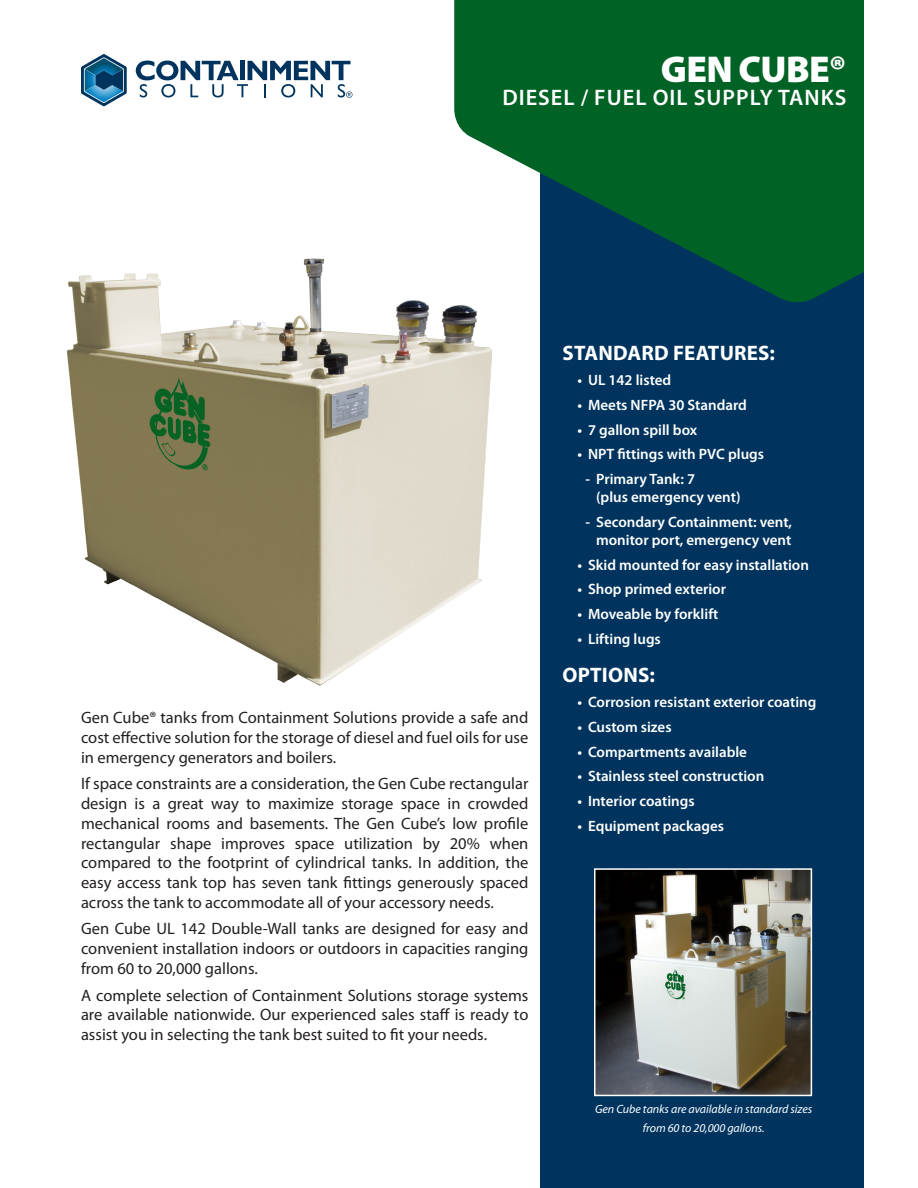
<style>
.page{position:relative;width:918px;height:1188px;background:#fff}
.page>*{position:absolute;margin:0;border:0;box-sizing:border-box;transform-origin:0 0}
.heading{font:900 37.5px "Myriad Pro";letter-spacing:-.015em;color:#fff}
.subhead{font:600 22.5px "Myriad Pro";letter-spacing:.045em;color:#fff}
.Bullet_Head{font:700 21px "Myriad Pro";letter-spacing:.01em;color:#fff}
.Body_Copy{font:16.5px/19.8px "Myriad Pro";color:#231f20;text-align:justify}
.t1{font:600 15px/18px "Myriad Pro";color:#fff}
.Image_Caption{font:italic 12px/19.5px "Myriad Pro";letter-spacing:-.005em;color:#fff;text-align:center}
</style>
<div class="page">
<div style="left:541px;top:32px;width:323px;height:1156px;background:#00345e"></div>
<svg style="left:454px;top:0;width:410px;height:307px;fill:#006224"></svg>
<svg style="left:594px;top:868px;width:219px;height:229px;background:#7d7c74"></svg>
<img style="left:67px;top:233px;width:472px;height:453px">
<svg style="left:136px;top:61px;width:216px;height:37px"></svg>
<svg style="left:81px;top:54px;width:46px;height:52px"></svg>
<p class="heading" style="left:661px;top:44px;width:187px">GEN CUBE®</p>
<p class="subhead" style="left:502px;top:83px;width:346px">DIESEL / FUEL OIL SUPPLY TANKS</p>
<p class="Body_Copy" style="left:81px;top:707px;width:449px">Gen Cube® tanks from Containment Solutions provide a safe and cost effective solution for the storage of diesel and fuel oils for use in emergency generators and boilers.</p>
<p class="Body_Copy" style="left:81px;top:773px;width:449px">If space constraints are a consideration, the Gen Cube rectangular design is a great way to maximize storage space in crowded mechanical rooms and basements. The Gen Cube’s low profile rectangular shape improves space utilization by 20% when compared to the footprint of cylindrical tanks. In addition, the easy access tank top has seven tank fittings generously spaced across the tank to accommodate all of your accessory needs.</p>
<p class="Body_Copy" style="left:81px;top:919px;width:449px">Gen Cube UL 142 Double-Wall tanks are designed for easy and convenient installation indoors or outdoors in capacities ranging from 60 to 20,000 gallons.</p>
<p class="Body_Copy" style="left:81px;top:985px;width:449px">A complete selection of Containment Solutions storage systems are available nationwide. Our experienced sales staff is ready to assist you in selecting the tank best suited to fit your needs.</p>
<p class="Bullet_Head" style="left:563px;top:340px;width:214px">STANDARD FEATURES:</p>
<p class="t1" style="left:578px;top:371px;width:95px">• UL 142 listed</p>
<p class="t1" style="left:578px;top:395px;width:171px">• Meets NFPA 30 Standard</p>
<p class="t1" style="left:578px;top:420px;width:121px">• 7 gallon spill box</p>
<p class="t1" style="left:578px;top:445px;width:188px">• NPT fittings with PVC plugs</p>
<p class="t1" style="left:596px;top:470px;width:146px;text-indent:-10px">- Primary Tank: 7<br>(plus emergency vent)</p>
<p class="t1" style="left:586px;top:512px;width:208px;text-align:right">- Secondary Containment: vent, monitor port, emergency vent</p>
<p class="t1" style="left:578px;top:555px;width:233px">• Skid mounted for easy installation</p>
<p class="t1" style="left:578px;top:580px;width:150px">• Shop primed exterior</p>
<p class="t1" style="left:578px;top:605px;width:143px">• Moveable by forklift</p>
<p class="t1" style="left:578px;top:629px;width:85px">• Lifting lugs</p>
<p class="Bullet_Head" style="left:563px;top:662px;width:94px">OPTIONS:</p>
<p class="t1" style="left:578px;top:693px;width:240px">• Corrosion resistant exterior coating</p>
<p class="t1" style="left:578px;top:717px;width:96px">• Custom sizes</p>
<p class="t1" style="left:578px;top:742px;width:171px">• Compartments available</p>
<p class="t1" style="left:578px;top:767px;width:188px">• Stainless steel construction</p>
<p class="t1" style="left:578px;top:792px;width:119px">• Interior coatings</p>
<p class="t1" style="left:578px;top:816px;width:148px">• Equipment packages</p>
<p class="Image_Caption" style="left:595px;top:1099px;width:219px">Gen Cube tanks are available in standard sizes from 60 to 20,000 gallons.</p>
</div>
